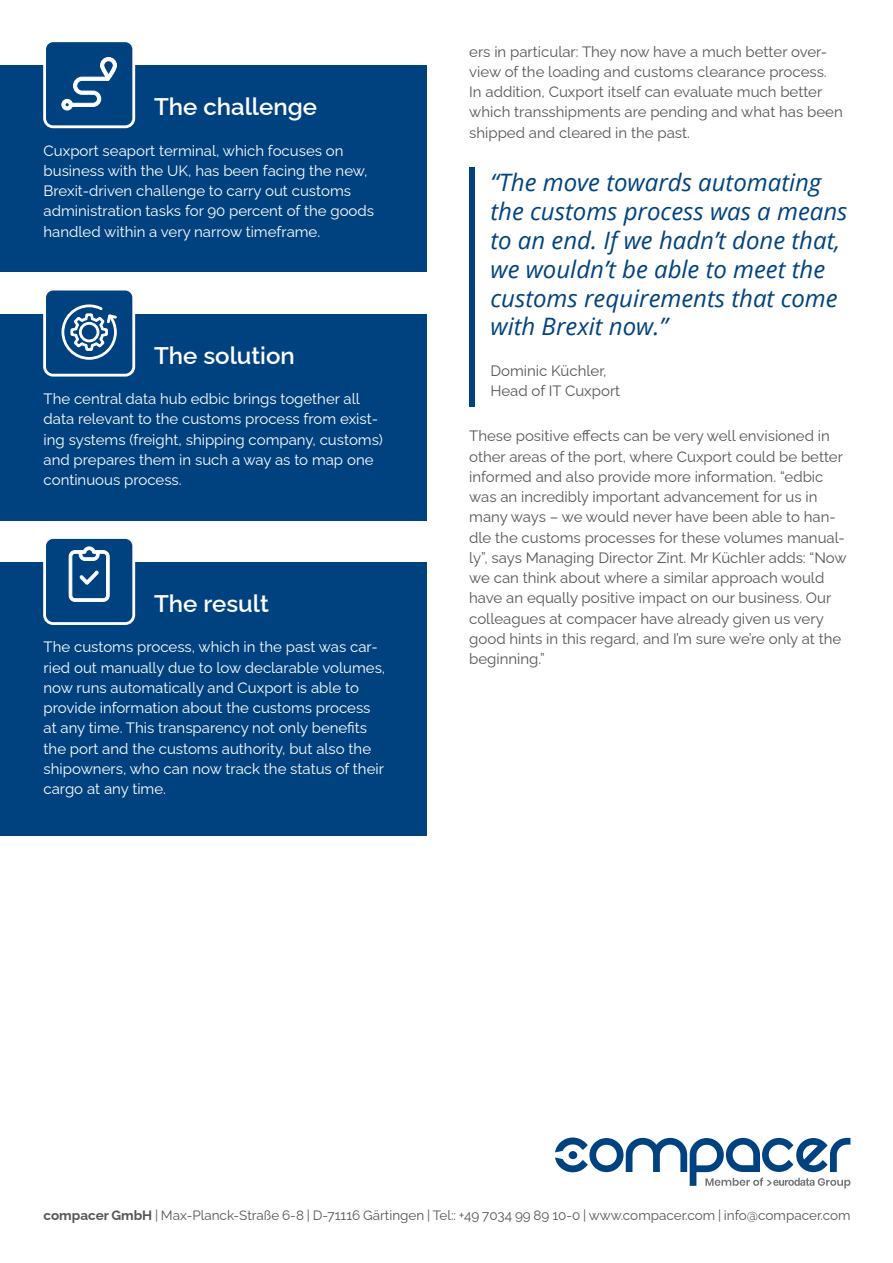
<style>
.page{position:relative;width:893px;height:1263px;background:#fff}
.page>*{position:absolute;margin:0;border:0;box-sizing:border-box;transform-origin:0 0}
.t1{font:italic 24px/28.8px "Open Sans";color:#004280}
.t2{font:600 24px "Raleway";color:#fff}
.t3{font:15px/20.2px "Raleway";color:#565656}
.t4{font:15px/20.2px "Raleway";color:#fff}
.t5{font:13.5px "Raleway";color:#565656}
.s1{font-weight:700}
</style>
<div class="page">
<div style="left:0;top:66px;width:426px;height:206px;background:#004280"></div>
<div style="left:0;top:314px;width:426px;height:207px;background:#004280"></div>
<div style="left:0;top:562px;width:426px;height:274px;background:#004280"></div>
<div style="left:45px;top:41px;width:89px;height:86px;background:#004280;border-radius:9px"></div>
<div style="left:43px;top:39px;width:92px;height:89px;border:3px solid #fff;border-radius:9px"></div>
<div style="left:45px;top:289px;width:89px;height:86px;background:#004280;border-radius:9px"></div>
<div style="left:43px;top:288px;width:92px;height:89px;border:3px solid #fff;border-radius:9px"></div>
<div style="left:45px;top:537px;width:89px;height:86px;background:#004280;border-radius:9px"></div>
<div style="left:43px;top:536px;width:92px;height:89px;border:3px solid #fff;border-radius:9px"></div>
<svg style="left:61px;top:57px;width:56px;height:54px"></svg>
<svg style="left:61px;top:304px;width:56px;height:56px"></svg>
<svg style="left:68px;top:546px;width:42px;height:56px"></svg>
<div style="left:469px;top:168px;width:6px;height:239px;background:#004280"></div>
<svg style="left:555px;top:1137px;width:295px;height:51px"></svg>
<p class="t2" style="left:154px;top:88px;width:165px">The challenge</p>
<p class="t4" style="left:44px;top:139px;width:332px">Cuxport seaport terminal, which focuses on business with the UK, has been facing the new, Brexit-driven challenge to carry out customs administration tasks for 90 percent of the goods handled within a very narrow timeframe.</p>
<p class="t2" style="left:154px;top:336px;width:142px">The solution</p>
<p class="t4" style="left:44px;top:387px;width:341px">The central data hub edbic brings together all data relevant to the customs process from exist&shy;ing systems (freight, shipping company, customs) and prepares them in such a way as to map one continuous process.</p>
<p class="t2" style="left:154px;top:584px;width:116px">The result</p>
<p class="t4" style="left:44px;top:635px;width:343px">The customs process, which in the past was car&shy;ried out manually due to low declarable volumes, now runs automatically and Cuxport is able to provide information about the customs process at any time. This transparency not only benefits the port and the customs authority, but also the shipowners, who can now track the status of their cargo at any time.</p>
<p class="t3" style="left:469px;top:40px;width:375px">ers in particular: They now have a much better over&shy;view of the loading and customs clearance process.<br>In addition, Cuxport itself can evaluate much better which transshipments are pending and what has been shipped and cleared in the past.</p>
<p class="t1" style="left:490px;top:168px;width:359px">“The move towards automating the customs process was a means to an end. If we hadn’t done that, we wouldn’t be able to meet the customs requirements that come with Brexit now.”</p>
<p class="t3" style="left:490px;top:359px;width:131px">Dominic Küchler,<br>Head of IT Cuxport</p>
<p class="t3" style="left:469px;top:424px;width:379px">These positive effects can be very well envisioned in other areas of the port, where Cuxport could be better informed and also provide more information. “edbic was an incredibly important advancement for us in many ways – we would never have been able to han&shy;dle the customs processes for these volumes manual&shy;ly”, says Managing Director Zint. Mr Küchler adds: “Now we can think about where a similar approach would have an equally positive impact on our business. Our colleagues at compacer have already given us very good hints in this regard, and I’m sure we’re only at the beginning.”</p>
<p class="t5" style="left:44px;top:1205px;width:808px"><span class="s1">compacer GmbH</span> | Max-Planck-Straße 6-8 | D-71116 Gärtingen | Tel:: +49 7034 99 89 10-0 | www.compacer.com | info@compacer.com</p>
</div>
